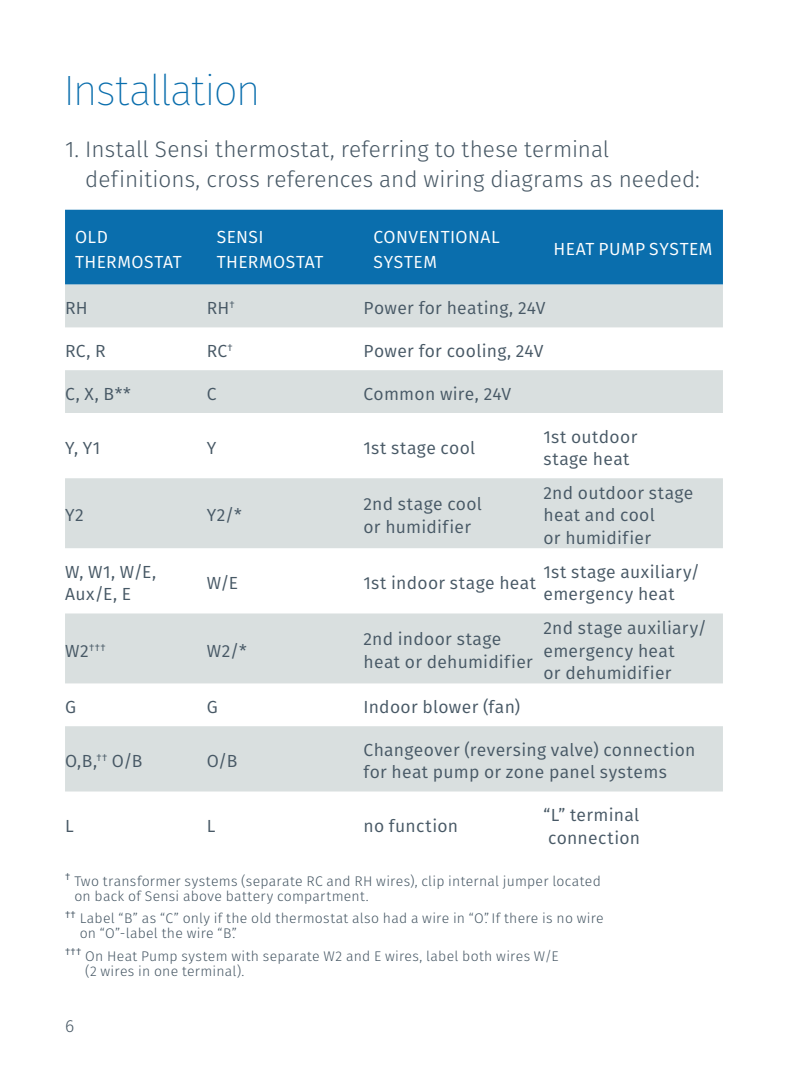
<style>
.page{position:relative;width:788px;height:1080px;background:#fff}
.page>*{position:absolute;margin:0;border:0;box-sizing:border-box;transform-origin:0 0}
.t1{font:200 42.5px "Fira Sans";letter-spacing:-.04em;color:#0a6ead}
.Body{font:300 22.5px/30px "Fira Sans";letter-spacing:.005em;color:#475865}
.Table{font:17.5px/22.5px "Fira Sans";letter-spacing:.02em;color:#475865}
.Table_Head{font:17.5px/25px "Fira Sans";letter-spacing:.025em;color:#fff}
.t2{font:300 17.5px "Fira Sans";color:#475865}
.Footnote{font:300 14px/15px "Fira Sans";letter-spacing:.02em;color:#475865}
.Table-2{font:10.25px "Fira Sans";color:#475865}
.s1{font-size:17.5px}
</style>
<div class="page">
<div style="left:65px;top:210px;width:657px;height:75px;background:#0a6ead"></div>
<svg style="left:65px;top:285px;width:657px;height:507px;fill:#d9dfdf"></svg>
<p class="t1" style="left:63px;top:60px;width:199px">Installation</p>
<p class="Body" style="left:85px;top:134px;width:616px;text-indent:-20px">1. Install Sensi thermostat, referring to these terminal definitions, cross references and wiring diagrams as needed:</p>
<p class="Table_Head" style="left:75px;top:224px;width:108px">OLD<br>THERMOSTAT</p>
<p class="Table_Head" style="left:217px;top:224px;width:108px">SENSI<br>THERMOSTAT</p>
<p class="Table_Head" style="left:373px;top:224px;width:128px">CONVENTIONAL<br>SYSTEM</p>
<p class="Table_Head" style="left:553px;top:236px;width:161px">HEAT PUMP SYSTEM</p>
<p class="Table" style="left:65px;top:296px;width:24px">RH</p>
<p class="Table" style="left:207px;top:296px;width:30px">RH<sup>†</sup></p>
<p class="Table" style="left:363px;top:296px;width:183px">Power for heating, 24V</p>
<p class="Table" style="left:65px;top:339px;width:42px">RC, R</p>
<p class="Table" style="left:207px;top:339px;width:27px">RC<sup>†</sup></p>
<p class="Table" style="left:363px;top:339px;width:181px">Power for cooling, 24V</p>
<p class="Table" style="left:65px;top:382px;width:67px">C, X, B**</p>
<p class="Table" style="left:207px;top:382px;width:11px">C</p>
<p class="Table" style="left:363px;top:382px;width:149px">Common wire, 24V</p>
<p class="Table" style="left:65px;top:436px;width:37px">Y, Y1</p>
<p class="Table" style="left:207px;top:436px;width:11px">Y</p>
<p class="Table" style="left:363px;top:436px;width:113px">1st stage cool</p>
<p class="Table" style="left:543px;top:425px;width:95px">1st outdoor stage heat</p>
<p class="Table" style="left:65px;top:504px;width:20px">Y2</p>
<p class="Table" style="left:207px;top:504px;width:37px">Y2/*</p>
<p class="Table" style="left:363px;top:492px;width:120px">2nd stage cool or humidifier</p>
<p class="Table" style="left:543px;top:481px;width:151px">2nd outdoor stage heat and cool<br>or humidifier</p>
<p class="Table" style="left:65px;top:560px;width:92px">W, W1, W/E,<br>Aux/E, E</p>
<p class="Table" style="left:207px;top:571px;width:33px">W/E</p>
<p class="Table" style="left:363px;top:571px;width:174px">1st indoor stage heat</p>
<p class="Table" style="left:543px;top:560px;width:158px">1st stage auxiliary/ emergency heat</p>
<p class="Table-2" style="left:65px;top:640px;width:42px"><span class="s1">W2</span>†††</p>
<p class="Table" style="left:207px;top:639px;width:42px">W2/*</p>
<p class="Table" style="left:363px;top:628px;width:171px">2nd indoor stage heat or dehumidifier</p>
<p class="Table" style="left:543px;top:616px;width:165px">2nd stage auxiliary/ emergency heat<br>or dehumidifier</p>
<p class="Table" style="left:65px;top:695px;width:12px">G</p>
<p class="Table" style="left:207px;top:695px;width:12px">G</p>
<p class="Table" style="left:363px;top:695px;width:158px">Indoor blower (fan)</p>
<p class="Table" style="left:65px;top:749px;width:79px">O,B,<sup>††</sup> O/B</p>
<p class="Table" style="left:207px;top:749px;width:32px">O/B</p>
<p class="Table" style="left:363px;top:738px;width:333px">Changeover (reversing valve) connection for heat pump or zone panel systems</p>
<p class="Table" style="left:65px;top:815px;width:10px">L</p>
<p class="Table" style="left:207px;top:815px;width:10px">L</p>
<p class="Table" style="left:363px;top:815px;width:96px">no function</p>
<p class="Table" style="left:543px;top:803px;width:98px">“L” terminal connection</p>
<p class="Footnote" style="left:74px;top:873px;width:528px;text-indent:-9px"><sup>†</sup> Two transformer systems (separate RC and RH wires), clip internal jumper located on back of Sensi above battery compartment.</p>
<p class="Footnote" style="left:80px;top:911px;width:525px;text-indent:-15px"><sup>††</sup> Label “B” as “C” only if the old thermostat also had a wire in “O”. If there is no wire on “O”-label the wire “B”.</p>
<p class="Footnote" style="left:85px;top:948px;width:475px;text-indent:-20px"><sup>†††</sup> On Heat Pump system with separate W2 and E wires, label both wires W/E (2 wires in one terminal).</p>
<p class="t2" style="left:65px;top:1013px;width:11px">6</p>
</div>
